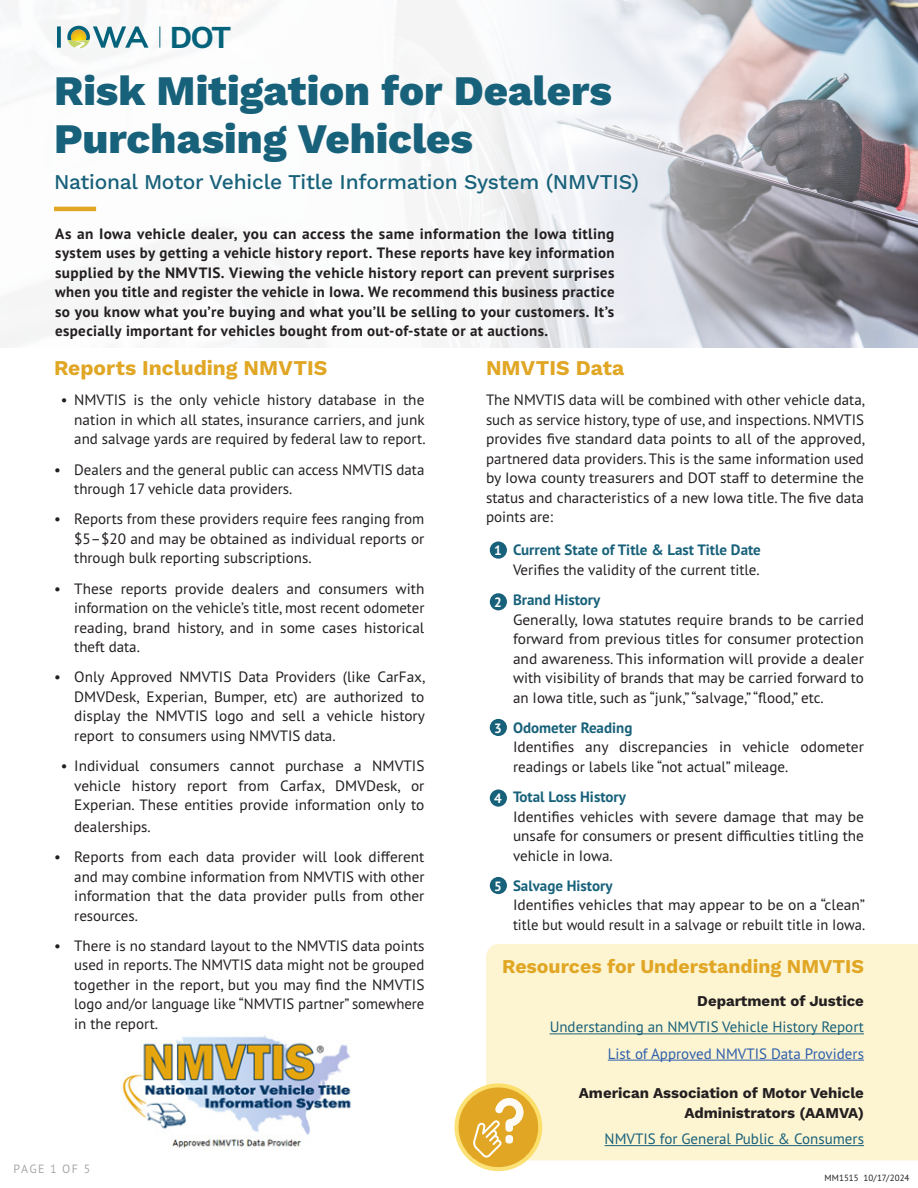
<style>
.page{position:relative;width:918px;height:1188px;background:#fff}
.page>*{position:absolute;margin:0;border:0;box-sizing:border-box;transform-origin:0 0}
.t1{font:800 42px/48px "Work Sans";color:#17617a}
.t2{font:600 31.95px "Work Sans";color:#04637b}
.t3{font:500 21px "Work Sans";letter-spacing:-.01em;color:#17617a}
.Bullets{font:700 21px "Work Sans";color:#e0a624}
.t4{font:700 19.5px "Work Sans";color:#e0a624}
.t5{font:15px/19.5px "PT Sans Pro";color:#231f20;text-align:justify}
.t6{font:700 15px/19.5px "PT Sans Pro";letter-spacing:.025em;color:#231f20;text-align:justify}
.t7{font:700 15px "PT Sans Pro";color:#17617a}
.t8{font:700 15px/19.5px "Work Sans";color:#231f20;text-align:right}
.t9{font:15px "PT Sans Pro";color:#17617a}
.t10{font:15px "PT Sans Pro";color:#2e5fac}
.Bullets-2{font:700 13.5px "PT Sans Pro";color:#fff}
.Bullets-3{font:12px "PT Sans Pro";letter-spacing:.11em;color:#a7a8a9}
.Bullets-4{font:9px "PT Sans Pro";letter-spacing:.005em;color:#231f20}
</style>
<div class="page">
<img style="left:122px;top:1035px;width:229px;height:115px">
<svg style="left:0;top:0;width:918px;height:348px;fill:#f5f5f6"></svg>
<div style="left:486px;top:944px;width:432px;height:216px;background:#fdf4d2"></div>
<hr style="left:550px;top:1034px;width:314px;height:1px;background:#17617a">
<hr style="left:608px;top:1060px;width:256px;height:1px;background:#2e5fac">
<hr style="left:605px;top:1145px;width:259px;height:1px;background:#17617a">
<div style="left:490px;top:542px;width:17px;height:17px;background:#17617a;border-radius:50%"></div>
<div style="left:490px;top:593px;width:17px;height:17px;background:#17617a;border-radius:50%"></div>
<div style="left:490px;top:719px;width:17px;height:17px;background:#17617a;border-radius:50%"></div>
<div style="left:490px;top:789px;width:17px;height:18px;background:#17617a;border-radius:50%"></div>
<div style="left:490px;top:877px;width:17px;height:17px;background:#17617a;border-radius:50%"></div>
<svg style="left:454px;top:1083px;width:88px;height:88px"></svg>
<div style="left:459px;top:1087px;width:79px;height:80px;background:#e0a624;border-radius:50%"></div>
<svg style="left:473px;top:1098px;width:51px;height:60px"></svg>
<hr style="left:54px;top:207px;width:42px;height:4px;background:#e0a624">
<svg style="left:57px;top:26px;width:4px;height:22px"></svg>
<svg style="left:67px;top:26px;width:82px;height:22px"></svg>
<svg style="left:160px;top:26px;width:1px;height:22px"></svg>
<p class="t2" style="left:170px;top:18px;width:64px">DOT</p>
<p class="t1" style="left:54px;top:65px;width:560px">Risk Mitigation for Dealers<br>Purchasing Vehicles</p>
<p class="t3" style="left:54px;top:166px;width:587px">National Motor Vehicle Title Information System (NMVTIS)</p>
<p class="t6" style="left:55px;top:224px;width:561px">As an Iowa vehicle dealer, you can access the same information the Iowa titling system uses by getting a vehicle history report. These reports have key information supplied by the NMVTIS. Viewing the vehicle history report can prevent surprises when you title and register the vehicle in Iowa. We recommend this business practice so you know what you’re buying and what you’ll be selling to your customers. It’s especially important for vehicles bought from out-of-state or at auctions.</p>
<p class="Bullets" style="left:54px;top:352px;width:275px">Reports Including NMVTIS</p>
<p class="t5" style="left:74px;top:390px;width:353px;text-indent:-14px">• NMVTIS is the only vehicle history database in the nation in which all states, insurance carriers, and junk and salvage yards are required by federal law to report.</p>
<p class="t5" style="left:74px;top:459px;width:352px;text-indent:-20px">• Dealers and the general public can access NMVTIS data through 17 vehicle data providers.</p>
<p class="t5" style="left:74px;top:509px;width:352px;text-indent:-20px">• Reports from these providers require fees ranging from $5–$20 and may be obtained as individual reports or through bulk reporting subscriptions.</p>
<p class="t5" style="left:74px;top:578px;width:352px;text-indent:-20px">• These reports provide dealers and consumers with information on the vehicle’s title, most recent odometer reading, brand history, and in some cases historical theft data.</p>
<p class="t5" style="left:74px;top:667px;width:353px;text-indent:-20px">• Only Approved NMVTIS Data Providers (like CarFax, DMVDesk, Experian, Bumper, etc) are authorized to display the NMVTIS logo and sell a vehicle history report to consumers using NMVTIS data.</p>
<p class="t5" style="left:74px;top:756px;width:352px;text-indent:-14px">• Individual consumers cannot purchase a NMVTIS vehicle history report from Carfax, DMVDesk, or Experian. These entities provide information only to</p>
<p class="t5" style="left:74px;top:816px;width:78px">dealerships.</p>
<p class="t5" style="left:74px;top:847px;width:352px;text-indent:-20px">• Reports from each data provider will look different and may combine information from NMVTIS with other information that the data provider pulls from other resources.</p>
<p class="t5" style="left:74px;top:936px;width:352px;text-indent:-20px">• There is no standard layout to the NMVTIS data points used in reports. The NMVTIS data might not be grouped together in the report, but you may find the NMVTIS logo and/or language like “NMVTIS partner” somewhere in the report.</p>
<p class="Bullets-3" style="left:14px;top:1161px;width:78px">PAGE 1 OF 5</p>
<p class="Bullets" style="left:486px;top:352px;width:140px">NMVTIS Data</p>
<p class="t5" style="left:486px;top:390px;width:381px">The NMVTIS data will be combined with other vehicle data, such as service history, type of use, and inspections. NMVTIS provides five standard data points to all of the approved, partnered data providers. This is the same information used by Iowa county treasurers and DOT staff to determine the status and characteristics of a new Iowa title. The five data points are:</p>
<p class="t7" style="left:493px;top:540px;width:270px">1. Current State of Title &amp; Last Title Date</p>
<p class="t5" style="left:513px;top:559px;width:248px">Verifies the validity of the current title.</p>
<p class="t7" style="left:493px;top:590px;width:109px">2. Brand History</p>
<p class="t5" style="left:513px;top:609px;width:353px">Generally, Iowa statutes require brands to be carried forward from previous titles for consumer protection and awareness. This information will provide a dealer with visibility of brands that may be carried forward to an Iowa title, such as “junk,” “salvage,” “flood,” etc.</p>
<p class="t7" style="left:493px;top:718px;width:141px">3. Odometer Reading</p>
<p class="t5" style="left:513px;top:737px;width:352px">Identifies any discrepancies in vehicle odometer readings or labels like “not actual” mileage.</p>
<p class="t7" style="left:493px;top:787px;width:135px">4. Total Loss History</p>
<p class="t5" style="left:513px;top:806px;width:353px">Identifies vehicles with severe damage that may be unsafe for consumers or present difficulties titling the vehicle in Iowa.</p>
<p class="t7" style="left:493px;top:876px;width:121px">5. Salvage History</p>
<p class="t5" style="left:513px;top:895px;width:354px">Identifies vehicles that may appear to be on a “clean” title but would result in a salvage or rebuilt title in Iowa.</p>
<p class="Bullets-2" style="left:494px;top:542px;width:9px">1</p>
<p class="Bullets-2" style="left:494px;top:593px;width:9px">2</p>
<p class="Bullets-2" style="left:494px;top:719px;width:9px">3</p>
<p class="Bullets-2" style="left:494px;top:790px;width:9px">4</p>
<p class="Bullets-2" style="left:494px;top:877px;width:9px">5</p>
<p class="t4" style="left:502px;top:952px;width:363px">Resources for Understanding NMVTIS</p>
<p class="t8" style="left:697px;top:991px;width:168px">Department of Justice</p>
<p class="t9" style="left:550px;top:1017px;width:316px">Understanding an NMVTIS Vehicle History Report</p>
<p class="t10" style="left:608px;top:1044px;width:258px">List of Approved NMVTIS Data Providers</p>
<p class="t8" style="left:579px;top:1083px;width:287px">American Association of Motor Vehicle<br>Administrators (AAMVA)</p>
<p class="t9" style="left:605px;top:1129px;width:261px">NMVTIS for General Public &amp; Consumers</p>
<p class="Bullets-4" style="left:825px;top:1172px;width:86px">MM1515 10/17/2024</p>
</div>
